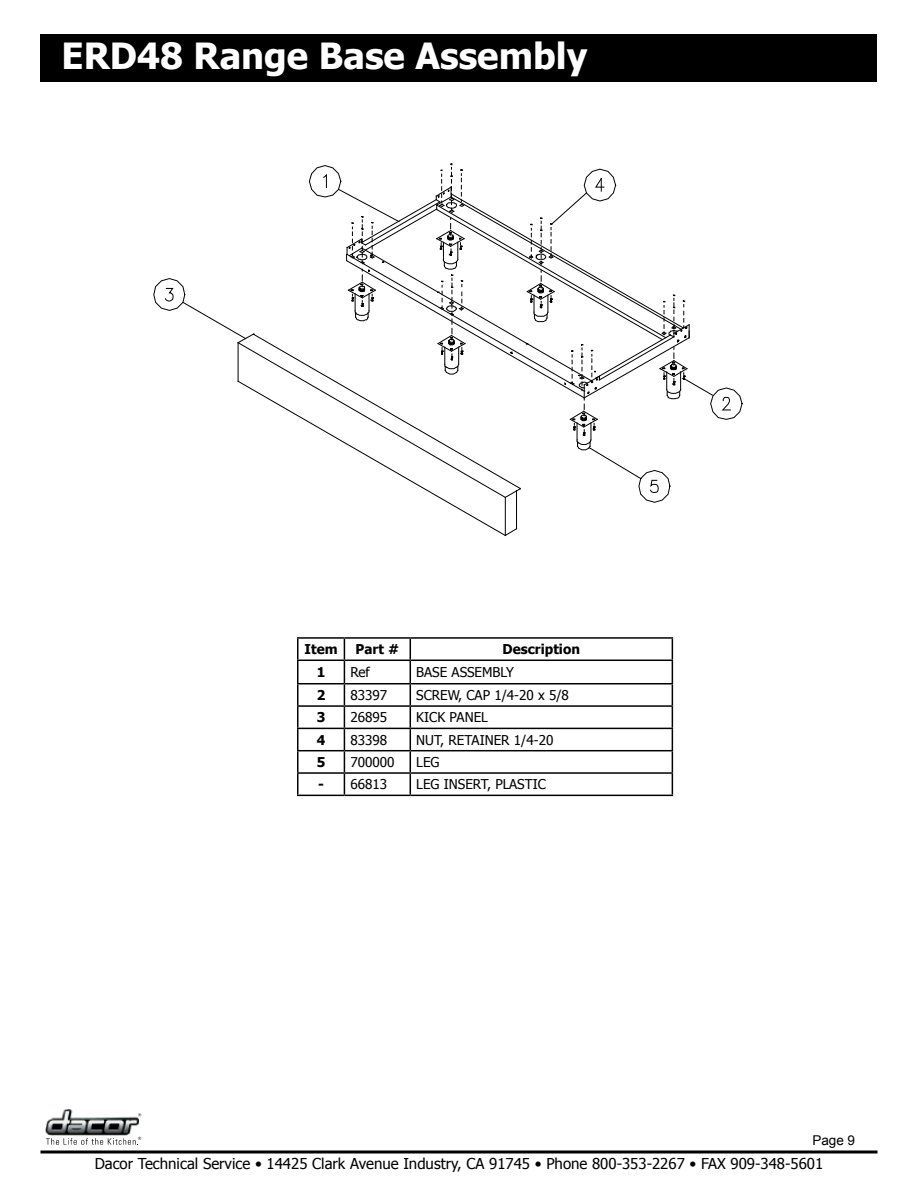
<style>
.page{position:relative;width:918px;height:1188px;background:#fff}
.page>*{position:absolute;margin:0;border:0;box-sizing:border-box;transform-origin:0 0}
.t1{font:700 36px "Tahoma";color:#fff}
.t2{font:15px "Tahoma";color:#000}
.t3{font:13.5px "Tahoma";color:#000}
.t4{font:700 13.5px "Tahoma";color:#000}
.t5{font:13.5px "Arial";color:#000}
.s1{font-weight:700}
</style>
<div class="page">
<svg style="left:40px;top:1150px;width:838px;height:4px;background:#3f3f3f"></svg>
<img style="left:45px;top:1109px;width:94px;height:26px">
<svg style="left:46px;top:1137px;width:95px;height:8px"></svg>
<svg style="left:138px;top:1113px;width:3px;height:4px"></svg>
<div style="left:40px;top:34px;width:838px;height:48px;background:#000"></div>
<svg style="left:153px;top:163px;width:590px;height:374px"></svg>
<hr style="left:297px;top:637px;width:47px;height:2px;background:#000">
<hr style="left:344px;top:637px;width:66px;height:2px;background:#000">
<hr style="left:410px;top:637px;width:263px;height:2px;background:#000">
<hr style="left:297px;top:660px;width:47px;height:1px;background:#000">
<hr style="left:344px;top:660px;width:66px;height:1px;background:#000">
<hr style="left:410px;top:660px;width:263px;height:1px;background:#000">
<hr style="left:297px;top:683px;width:47px;height:1px;background:#000">
<hr style="left:344px;top:683px;width:66px;height:1px;background:#000">
<hr style="left:410px;top:683px;width:263px;height:1px;background:#000">
<hr style="left:297px;top:705px;width:47px;height:2px;background:#000">
<hr style="left:344px;top:705px;width:66px;height:2px;background:#000">
<hr style="left:410px;top:705px;width:263px;height:2px;background:#000">
<hr style="left:297px;top:728px;width:47px;height:1px;background:#000">
<hr style="left:344px;top:728px;width:66px;height:1px;background:#000">
<hr style="left:410px;top:728px;width:263px;height:1px;background:#000">
<hr style="left:297px;top:750px;width:47px;height:1px;background:#000">
<hr style="left:344px;top:750px;width:66px;height:1px;background:#000">
<hr style="left:410px;top:750px;width:263px;height:1px;background:#000">
<hr style="left:297px;top:772px;width:47px;height:2px;background:#000">
<svg style="left:297px;top:639px;width:1px;height:156px"></svg>
<hr style="left:344px;top:772px;width:66px;height:2px;background:#000">
<svg style="left:344px;top:639px;width:1px;height:156px"></svg>
<hr style="left:410px;top:772px;width:263px;height:2px;background:#000">
<svg style="left:410px;top:639px;width:1px;height:156px"></svg>
<svg style="left:672px;top:639px;width:1px;height:156px"></svg>
<hr style="left:297px;top:795px;width:47px;height:1px;background:#000">
<hr style="left:344px;top:795px;width:66px;height:1px;background:#000">
<hr style="left:410px;top:795px;width:263px;height:1px;background:#000">
<h1 class="t1" style="left:62px;top:31px;width:527px">ERD48 Range Base Assembly</h1>
<p class="t4" style="left:305px;top:640px;width:35px">Item</p>
<p class="t4" style="left:356px;top:640px;width:45px">Part #</p>
<p class="t4" style="left:503px;top:640px;width:79px">Description</p>
<p class="t4" style="left:317px;top:662px;width:10px">1</p>
<p class="t3" style="left:350px;top:663px;width:21px">Ref</p>
<p class="t3" style="left:416px;top:663px;width:99px">BASE ASSEMBLY</p>
<p class="t4" style="left:317px;top:686px;width:10px">2</p>
<p class="t3" style="left:350px;top:686px;width:38px">83397</p>
<p class="t3" style="left:416px;top:686px;width:154px">SCREW, CAP 1/4-20 x 5/8</p>
<p class="t4" style="left:317px;top:708px;width:10px">3</p>
<p class="t3" style="left:350px;top:708px;width:38px">26895</p>
<p class="t3" style="left:416px;top:708px;width:73px">KICK PANEL</p>
<p class="t4" style="left:317px;top:730px;width:10px">4</p>
<p class="t3" style="left:350px;top:731px;width:38px">83398</p>
<p class="t3" style="left:416px;top:731px;width:139px">NUT, RETAINER 1/4-20</p>
<p class="t4" style="left:317px;top:753px;width:10px">5</p>
<p class="t3" style="left:350px;top:753px;width:46px">700000</p>
<p class="t3" style="left:416px;top:753px;width:25px">LEG</p>
<p class="t3" style="left:318px;top:775px;width:71px"><span class="s1">-</span> 66813</p>
<p class="t3" style="left:416px;top:775px;width:131px">LEG INSERT, PLASTIC</p>
<p class="t5" style="left:812px;top:1132px;width:44px">Page 9</p>
<p class="t2" style="left:95px;top:1154px;width:730px">Dacor Technical Service • 14425 Clark Avenue Industry, CA 91745 • Phone 800-353-2267 • FAX 909-348-5601</p>
</div>
